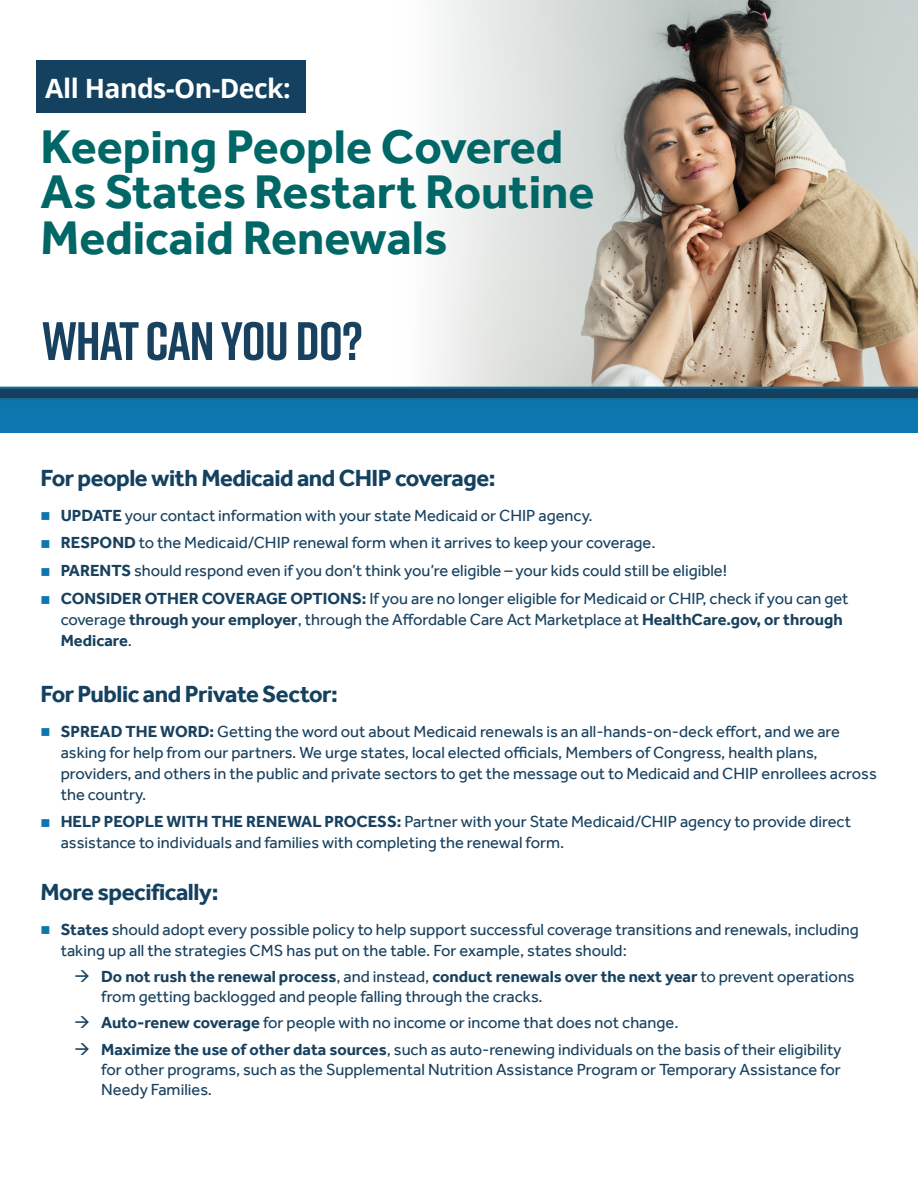
<style>
.page{position:relative;width:918px;height:1188px;background:#fff}
.page>*{position:absolute;margin:0;border:0;box-sizing:border-box;transform-origin:0 0}
.H2{font:700 54px "Rift";letter-spacing:-.02em;color:#18415f}
.t1{font:700 48.6px/45.9px "Effra";color:#016666}
.t2{font:700 26.55px "Open Sans";letter-spacing:-.02em;color:#fff}
.H2-2{font:700 24px "Effra";letter-spacing:-.02em;color:#13415f}
.t3{font:16.5px/21px "Effra";color:#18415f}
.s1{color:#0d76ae}
.s2{font-weight:700}
</style>
<div class="page">
<img style="left:392px;top:0;width:526px;height:387px">
<div style="left:37px;top:60px;width:269px;height:53px;background:#13415f"></div>
<div style="left:0;top:387px;width:918px;height:46px;background:#0d76ae"></div>
<svg style="left:0;top:387px;width:918px;height:13px;background:#144c6e"></svg>
<h1 class="t2" style="left:45px;top:70px;width:247px">All Hands-On-Deck:</h1>
<p class="t1" style="left:40px;top:123px;width:556px">Keeping People Covered<br>As States Restart Routine<br>Medicaid Renewals</p>
<h1 class="H2" style="left:42px;top:302px;width:322px">WHAT CAN YOU DO?</h1>
<h1 class="H2-2" style="left:40px;top:464px;width:457px">For people with Medicaid and CHIP coverage:</h1>
<p class="t3" style="left:40px;top:504px;width:554px"><span class="s1">■</span> <span class="s2">UPDATE</span> your contact information with your state Medicaid or CHIP agency.</p>
<p class="t3" style="left:40px;top:532px;width:617px"><span class="s1">■</span> <span class="s2">RESPOND</span> to the Medicaid/CHIP renewal form when it arrives to keep your coverage.</p>
<p class="t3" style="left:40px;top:560px;width:688px"><span class="s1">■</span> <span class="s2">PARENTS</span> should respond even if you don’t think you’re eligible – your kids could still be eligible!</p>
<p class="t3" style="left:61px;top:588px;width:789px;text-indent:-20px"><span class="s1">■</span> <span class="s2">CONSIDER OTHER COVERAGE OPTIONS:</span> If you are no longer eligible for Medicaid or CHIP, check if you can get coverage <span class="s2">through your employer</span>, through the Affordable Care Act Marketplace at <span class="s2">HealthCare.gov, or through<br>Medicare</span>.</p>
<h1 class="H2-2" style="left:40px;top:680px;width:299px">For Public and Private Sector:</h1>
<p class="t3" style="left:61px;top:720px;width:818px;text-indent:-20px"><span class="s1">■</span> <span class="s2">SPREAD THE WORD:</span> Getting the word out about Medicaid renewals is an all-hands-on-deck effort, and we are asking for help from our partners. We urge states, local elected officials, Members of Congress, health plans, providers, and others in the public and private sectors to get the message out to Medicaid and CHIP enrollees across the country.</p>
<p class="t3" style="left:61px;top:811px;width:792px;text-indent:-20px"><span class="s1">■</span> <span class="s2">HELP PEOPLE WITH THE RENEWAL PROCESS:</span> Partner with your State Medicaid/CHIP agency to provide direct assistance to individuals and families with completing the renewal form.</p>
<h1 class="H2-2" style="left:40px;top:878px;width:180px">More specifically:</h1>
<p class="t3" style="left:61px;top:918px;width:800px;text-indent:-20px"><span class="s1">■</span> <span class="s2">States</span> should adopt every possible policy to help support successful coverage transitions and renewals, including taking up all the strategies CMS has put on the table. For example, states should:</p>
<p class="t3" style="left:101px;top:966px;width:755px;line-height:19.8px"><span class="s2">Do not rush the renewal process</span>, and instead, <span class="s2">conduct renewals over the next year</span> to prevent operations from getting backlogged and people falling through the cracks.</p>
<p class="t3" style="left:101px;top:1012px;width:579px"><span class="s2">Auto-renew coverage</span> for people with no income or income that does not change.</p>
<p class="t3" style="left:101px;top:1039px;width:742px;line-height:19.8px;text-align:justify"><span class="s2">Maximize the use of other data sources</span>, such as auto-renewing individuals on the basis of their eligibility for other programs, such as the Supplemental Nutrition Assistance Program or Temporary Assistance for Needy Families.</p>
</div>
